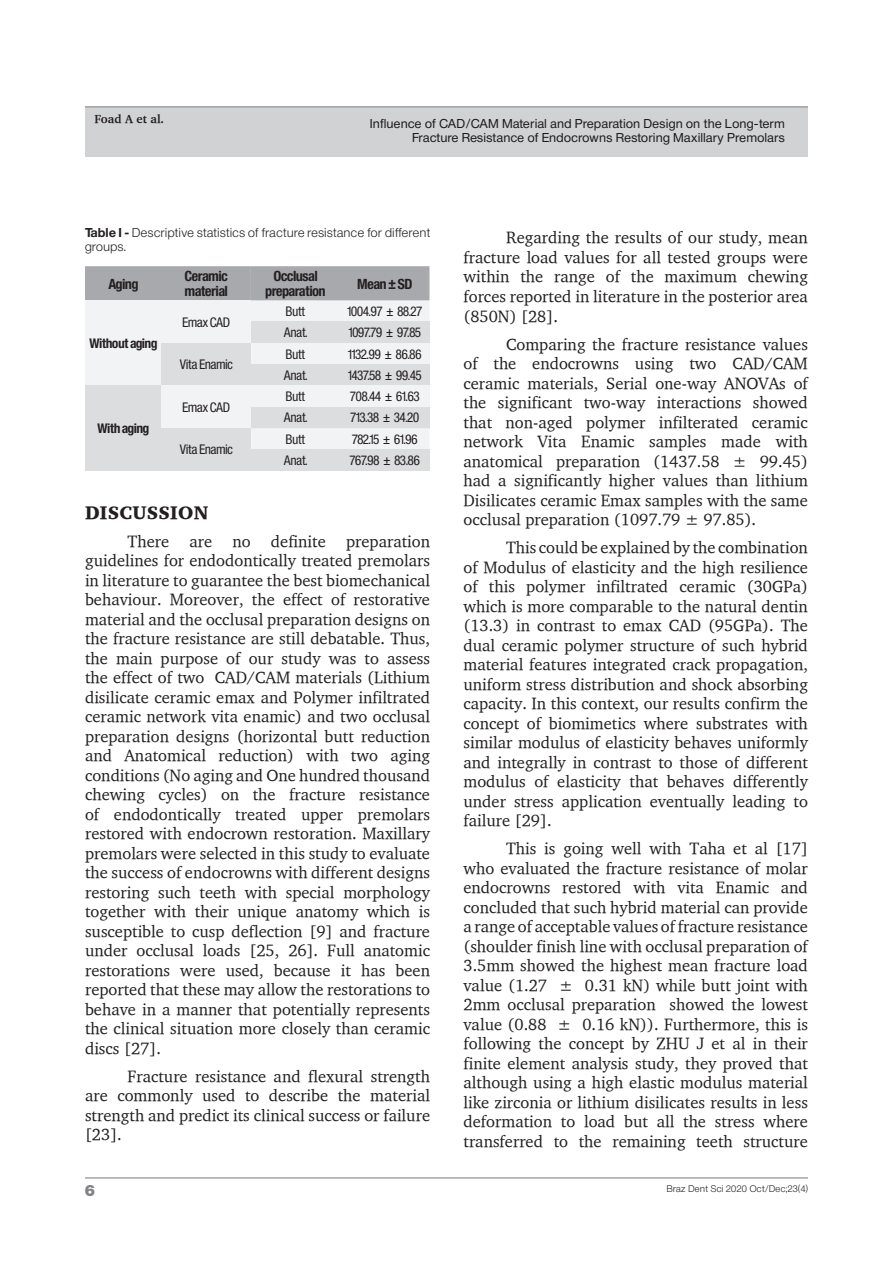
<style>
.page{position:relative;width:893px;height:1263px;background:#fff}
.page>*{position:absolute;margin:0;border:0;box-sizing:border-box;transform-origin:0 0}
.t1{font:900 18.75px "Charter";letter-spacing:.01em;color:#231f20}
.t2{font:16.5px/19.5px "Charter";color:#231f20;text-align:justify}
.t3{font:15px "Sh Europa Nr 2 Ultra";color:#808285}
.t4{font:700 13.5px/15.5px "Sh Europa Nr 2 Con";color:#231f20}
.t5{font:12.75px "Sh Europa Nr 2 Con";color:#231f20}
.t6{font:700 12.75px "Sh Europa Nr 2 Con";color:#231f20}
.t7{font:12px/14.4px "Sh Europa Nr 2";letter-spacing:.05em;color:#231f20;text-align:right}
.t8{font:12px/14.4px "Sh Europa Nr 2 Light";letter-spacing:.05em;color:#231f20}
.t9{font:700 12px "Charter";color:#231f20}
.t10{font:9px "Sh Europa Nr 2 Light";letter-spacing:.05em;color:#231f20}
.s1{font-family:"Sh Europa Nr 2";font-weight:700}
.s2{font-family:"Arial"}
</style>
<div class="page">
<div style="left:85px;top:107px;width:723px;height:50px;background:#d1d2d4"></div>
<hr style="left:85px;top:106px;width:723px;height:1px;background:#808285">
<hr style="left:85px;top:1177px;width:723px;height:1px;background:#808285">
<div style="left:85px;top:301px;width:77px;height:85px;background:#f2f3f4"></div>
<div style="left:162px;top:301px;width:89px;height:42px;background:#f2f3f4"></div>
<svg style="left:85px;top:266px;width:344px;height:56px"></svg>
<div style="left:251px;top:322px;width:89px;height:21px;background:#dcdddf"></div>
<div style="left:340px;top:322px;width:89px;height:21px;background:#dcdddf"></div>
<div style="left:162px;top:343px;width:89px;height:43px;background:#dcdddf"></div>
<div style="left:251px;top:343px;width:89px;height:21px;background:#f2f3f4"></div>
<div style="left:340px;top:343px;width:89px;height:21px;background:#f2f3f4"></div>
<div style="left:251px;top:364px;width:89px;height:22px;background:#dcdddf"></div>
<div style="left:340px;top:364px;width:89px;height:22px;background:#dcdddf"></div>
<div style="left:85px;top:386px;width:77px;height:85px;background:#dcdddf"></div>
<div style="left:162px;top:386px;width:89px;height:42px;background:#f2f3f4"></div>
<div style="left:251px;top:386px;width:89px;height:21px;background:#f2f3f4"></div>
<div style="left:340px;top:386px;width:89px;height:21px;background:#f2f3f4"></div>
<div style="left:251px;top:407px;width:89px;height:21px;background:#dcdddf"></div>
<div style="left:340px;top:407px;width:89px;height:21px;background:#dcdddf"></div>
<div style="left:162px;top:428px;width:89px;height:43px;background:#dcdddf"></div>
<div style="left:251px;top:428px;width:178px;height:21px;background:#f2f3f4"></div>
<div style="left:251px;top:449px;width:89px;height:22px;background:#dcdddf"></div>
<div style="left:340px;top:449px;width:89px;height:22px;background:#dcdddf"></div>
<p class="t9" style="left:94px;top:111px;width:71px">Foad A et al.</p>
<p class="t7" style="left:370px;top:116px;width:416px">Influence of CAD/CAM Material and Preparation Design on the Long-term<br>Fracture Resistance of Endocrowns Restoring Maxillary Premolars</p>
<p class="t8" style="left:85px;top:225px;width:347px"><span class="s1">Table I -</span> Descriptive statistics of fracture resistance for different groups.</p>
<p class="t4" style="left:108px;top:276px;width:31px">Aging</p>
<p class="t4" style="left:185px;top:268px;width:44px">Ceramic material</p>
<p class="t4" style="left:266px;top:268px;width:61px;text-align:center">Occlusal preparation</p>
<p class="t4" style="left:358px;top:276px;width:56px">Mean <span class="s2">±</span> SD</p>
<p class="t6" style="left:89px;top:336px;width:69px">Without aging</p>
<p class="t5" style="left:286px;top:304px;width:21px">Butt</p>
<p class="t5" style="left:347px;top:304px;width:76px">1004.97 <span class="s2">±</span> 88.27</p>
<p class="t5" style="left:284px;top:325px;width:25px">Anat.</p>
<p class="t5" style="left:349px;top:325px;width:74px">1097.79 <span class="s2">±</span> 97.85</p>
<p class="t5" style="left:182px;top:315px;width:49px">Emax CAD</p>
<p class="t5" style="left:286px;top:347px;width:21px">Butt</p>
<p class="t5" style="left:348px;top:347px;width:75px">1132.99 <span class="s2">±</span> 86.86</p>
<p class="t5" style="left:284px;top:368px;width:25px">Anat.</p>
<p class="t5" style="left:348px;top:368px;width:75px">1437.58 <span class="s2">±</span> 99.45</p>
<p class="t5" style="left:180px;top:357px;width:55px">Vita Enamic</p>
<p class="t6" style="left:98px;top:421px;width:53px">With aging</p>
<p class="t5" style="left:182px;top:400px;width:49px">Emax CAD</p>
<p class="t5" style="left:180px;top:442px;width:55px">Vita Enamic</p>
<p class="t5" style="left:286px;top:389px;width:21px">Butt</p>
<p class="t5" style="left:350px;top:389px;width:71px">708.44 <span class="s2">±</span> 61.63</p>
<p class="t5" style="left:284px;top:410px;width:25px">Anat.</p>
<p class="t5" style="left:351px;top:410px;width:70px">713.38 <span class="s2">±</span> 34.20</p>
<p class="t5" style="left:286px;top:432px;width:21px">Butt</p>
<p class="t5" style="left:352px;top:432px;width:67px">782.15 <span class="s2">±</span> 61.96</p>
<p class="t5" style="left:284px;top:453px;width:25px">Anat.</p>
<p class="t5" style="left:350px;top:453px;width:71px">767.98 <span class="s2">±</span> 83.86</p>
<p class="t1" style="left:85px;top:501px;width:125px">DISCUSSION</p>
<p class="t2" style="left:85px;top:531px;width:347px;text-indent:43px">There are no definite preparation guidelines for endodontically treated premolars in literature to guarantee the best biomechanical behaviour. Moreover, the effect of restorative material and the occlusal preparation designs on the fracture resistance are still debatable. Thus, the main purpose of our study was to assess the effect of two CAD/CAM materials (Lithium disilicate ceramic emax and Polymer infiltrated ceramic network vita enamic) and two occlusal preparation designs (horizontal butt reduction and Anatomical reduction) with two aging conditions (No aging and One hundred thousand chewing cycles) on the fracture resistance of endodontically treated upper premolars restored with endocrown restoration. Maxillary premolars were selected in this study to evaluate the success of endocrowns with different designs restoring such teeth with special morphology together with their unique anatomy which is susceptible to cusp deflection [9] and fracture under occlusal loads [25, 26]. Full anatomic restorations were used, because it has been reported that these may allow the restorations to behave in a manner that potentially represents the clinical situation more closely than ceramic discs [27].</p>
<p class="t2" style="left:85px;top:1066px;width:347px;text-indent:43px">Fracture resistance and flexural strength are commonly used to describe the material strength and predict its clinical success or failure [23].</p>
<p class="t2" style="left:463px;top:228px;width:346px;text-indent:43px">Regarding the results of our study, mean fracture load values for all tested groups were within the range of the maximum chewing forces reported in literature in the posterior area (850N) [28].</p>
<p class="t2" style="left:463px;top:334px;width:346px;text-indent:43px">Comparing the fracture resistance values of the endocrowns using two CAD/CAM ceramic materials, Serial one-way ANOVAs of the significant two-way interactions showed that non-aged polymer infilterated ceramic network Vita Enamic samples made with anatomical preparation (1437.58 ± 99.45) had a significantly higher values than lithium Disilicates ceramic Emax samples with the same occlusal preparation (1097.79 ± 97.85).</p>
<p class="t2" style="left:463px;top:537px;width:346px;text-indent:43px">This could be explained by the combination of Modulus of elasticity and the high resilience of this polymer infiltrated ceramic (30GPa) which is more comparable to the natural dentin (13.3) in contrast to emax CAD (95GPa). The dual ceramic polymer structure of such hybrid material features integrated crack propagation, uniform stress distribution and shock absorbing capacity. In this context, our results confirm the concept of biomimetics where substrates with similar modulus of elasticity behaves uniformly and integrally in contrast to those of different modulus of elasticity that behaves differently under stress application eventually leading to failure [29].</p>
<p class="t2" style="left:463px;top:838px;width:346px;text-indent:43px">This is going well with Taha et al [17] who evaluated the fracture resistance of molar endocrowns restored with vita Enamic and concluded that such hybrid material can provide a range of acceptable values of fracture resistance (shoulder finish line with occlusal preparation of 3.5mm showed the highest mean fracture load value (1.27 ± 0.31 kN) while butt joint with 2mm occlusal preparation showed the lowest value (0.88 ± 0.16 kN)). Furthermore, this is following the concept by ZHU J et al in their finite element analysis study, they proved that although using a high elastic modulus material like zirconia or lithium disilicates results in less deformation to load but all the stress where transferred to the remaining teeth structure</p>
<p class="t3" style="left:85px;top:1182px;width:11px">6</p>
<p class="t10" style="left:667px;top:1183px;width:143px">Braz Dent Sci 2020 Oct/Dec;23(4)</p>
</div>
